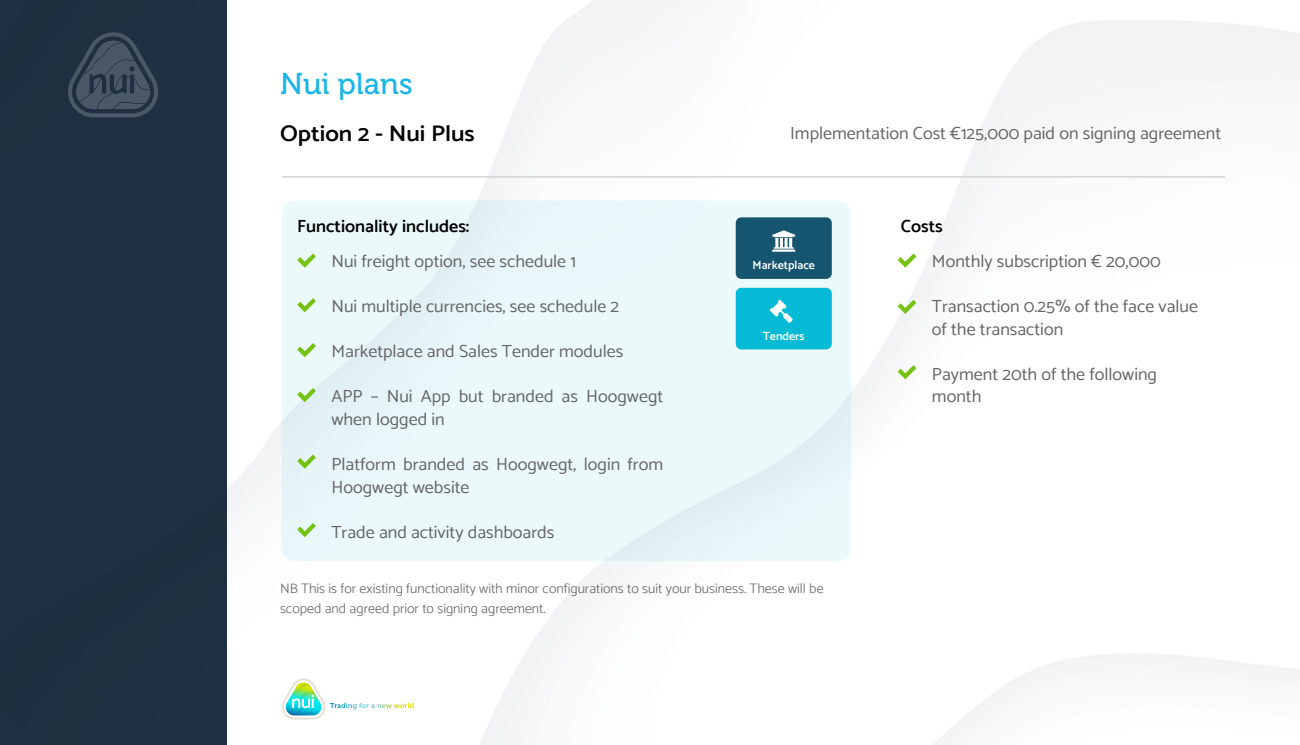
<style>
.page{position:relative;width:1300px;height:745px;background:#fff}
.page>*{position:absolute;margin:0;border:0;box-sizing:border-box;transform-origin:0 0}
.t1{font:30px "Museo 500";color:#1ab5e5}
.t2{font:600 22.5px "Catamaran";color:#000;scale:1.08 1}
.t3{font:17.5px/22.5px "Catamaran";color:#666667}
.t4{font:600 17.5px "Catamaran";color:#000}
.t5{font:300 13.75px/20px "Catamaran";color:#666667}
.t6{font:600 11.88px "Catamaran";color:#fff}
</style>
<div class="page">
<img style="left:226px;top:0;width:1073px;height:744px">
<div style="left:0;top:0;width:226px;height:744px;background:#203042"></div>
<svg style="left:281px;top:678px;width:133px;height:41px"></svg>
<svg style="left:68px;top:32px;width:90px;height:85px"></svg>
<div style="left:282px;top:200px;width:569px;height:361px;background:#ebf9fb;border-radius:14px"></div>
<hr style="left:282px;top:176px;width:943px;height:1px;background:#ccc">
<svg style="left:297px;top:253px;width:19px;height:14px"></svg>
<svg style="left:297px;top:298px;width:19px;height:14px"></svg>
<svg style="left:297px;top:343px;width:19px;height:14px"></svg>
<svg style="left:297px;top:388px;width:19px;height:14px"></svg>
<svg style="left:297px;top:454px;width:19px;height:14px"></svg>
<svg style="left:297px;top:523px;width:19px;height:14px"></svg>
<svg style="left:897px;top:253px;width:19px;height:14px"></svg>
<svg style="left:897px;top:300px;width:19px;height:14px"></svg>
<svg style="left:897px;top:365px;width:19px;height:14px"></svg>
<div style="left:735px;top:217px;width:96px;height:62px;background:#155570;border-radius:6px"></div>
<svg style="left:772px;top:230px;width:23px;height:22px"></svg>
<div style="left:735px;top:288px;width:96px;height:61px;background:#04bad6;border-radius:6px"></div>
<svg style="left:769px;top:300px;width:23px;height:22px"></svg>
<h1 class="t1" style="left:280px;top:67px;width:134px">Nui plans</h1>
<p class="t2" style="left:280px;top:120px;width:182px">Option 2 - Nui Plus</p>
<p class="t3" style="left:790px;top:121px;width:432px">Implementation Cost €125,000 paid on signing agreement</p>
<p class="t4" style="left:297px;top:216px;width:174px">Functionality includes:</p>
<p class="t4" style="left:901px;top:216px;width:43px">Costs</p>
<p class="t3" style="left:331px;top:250px;width:246px">Nui freight option, see schedule 1</p>
<p class="t3" style="left:331px;top:295px;width:289px">Nui multiple currencies, see schedule 2</p>
<p class="t3" style="left:331px;top:340px;width:293px">Marketplace and Sales Tender modules</p>
<p class="t3" style="left:331px;top:385px;width:333px">APP – Nui App but branded as Hoogwegt when logged in</p>
<p class="t3" style="left:331px;top:452px;width:333px">Platform branded as Hoogwegt, login from<br>Hoogwegt website</p>
<p class="t3" style="left:331px;top:520px;width:224px">Trade and activity dashboards</p>
<p class="t6" style="left:752px;top:258px;width:64px">Marketplace</p>
<p class="t6" style="left:763px;top:328px;width:43px">Tenders</p>
<p class="t5" style="left:280px;top:578px;width:545px">NB This is for existing functionality with minor configurations to suit your business. These will be scoped and agreed prior to signing agreement.</p>
<p class="t3" style="left:931px;top:250px;width:230px">Monthly subscription € 20,000</p>
<p class="t3" style="left:931px;top:295px;width:268px">Transaction 0.25% of the face value of the transaction</p>
<p class="t3" style="left:931px;top:362px;width:227px">Payment 20th of the following month</p>
</div>
